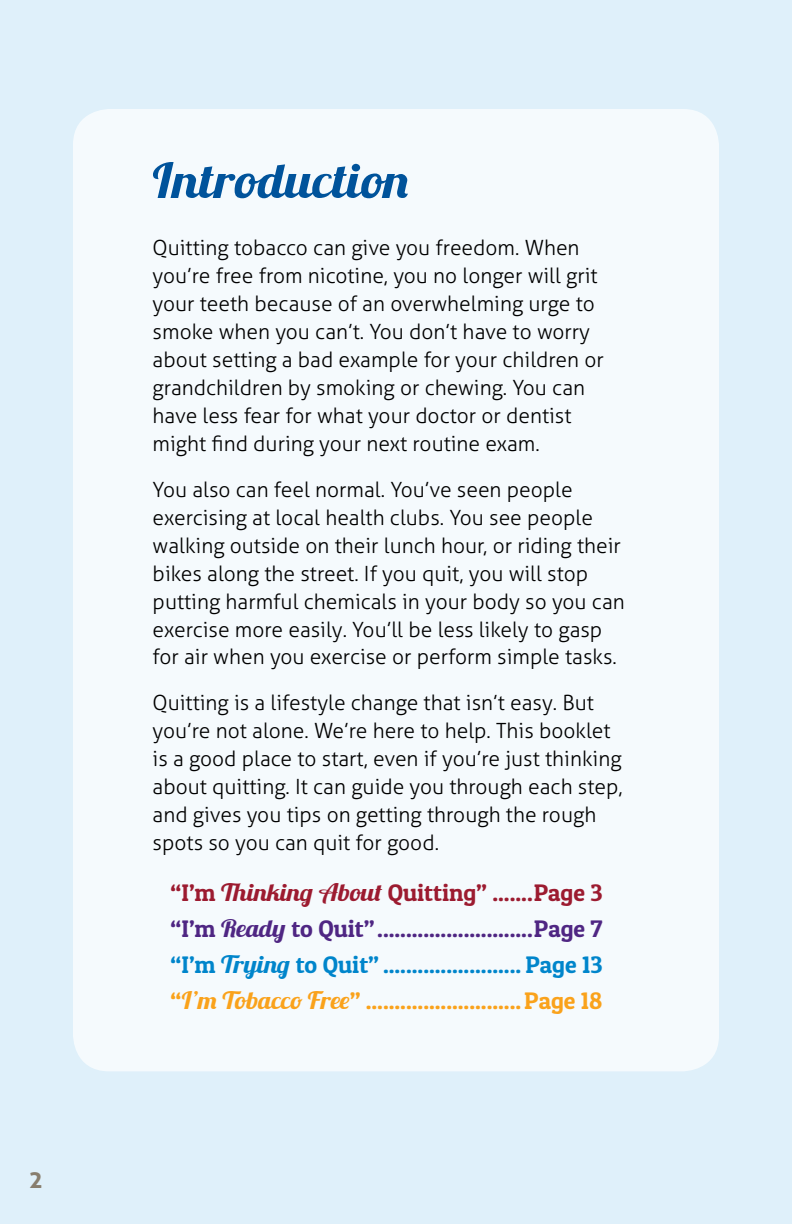
<style>
.page{position:relative;width:792px;height:1224px;background:#dff0fa}
.page>*{position:absolute;margin:0;border:0;box-sizing:border-box;transform-origin:0 0}
.t1{font:48px "Lobster 1.3";color:#00539b;scale:1.1 1}
.t2{font:24px/36px "Patua One";color:#4f2683;text-align:justify}
.t3{font:700 24px "Aller";color:#887e6e}
.t4{font:300 21px/28px "Aller";color:#000}
.s1{color:#9c1b30}
.s2{font-family:"Lobster 1.3";color:#9c1b30}
.s3{font-family:"Lobster 1.3"}
.s4{color:#0085cb}
.s5{font-family:"Lobster 1.3";color:#0085cb}
.s6{color:#faa21b}
.s7{font-family:"Lobster 1.3";color:#faa21b}
</style>
<div class="page">
<div style="left:73px;top:109px;width:646px;height:962px;background:#f5fafd;border-radius:36px"></div>
<p class="t3" style="left:29px;top:1164px;width:16px">2</p>
<h1 class="t1" style="left:153px;top:150px;width:235px">Introduction</h1>
<p class="t4" style="left:153px;top:233px;width:453px">Quitting tobacco can give you freedom. When you’re free from nicotine, you no longer will grit your teeth because of an overwhelming urge to smoke when you can’t. You don’t have to worry about setting a bad example for your children or grandchildren by smoking or chewing. You can have less fear for what your doctor or dentist might find during your next routine exam.</p>
<p class="t4" style="left:153px;top:475px;width:474px">You also can feel normal. You’ve seen people exercising at local health clubs. You see people walking outside on their lunch hour, or riding their bikes along the street. If you quit, you will stop putting harmful chemicals in your body so you can exercise more easily. You’ll be less likely to gasp for air when you exercise or perform simple tasks.</p>
<p class="t4" style="left:153px;top:689px;width:472px">Quitting is a lifestyle change that isn’t easy. But you’re not alone. We’re here to help. This booklet is a good place to start, even if you’re just thinking about quitting. It can guide you through each step, and gives you tips on getting through the rough spots so you can quit for good.</p>
<p class="t2" style="left:171px;top:874px;width:434px"><span class="s1">“I’m</span> <span class="s2">Thinking About</span> <span class="s1">Quitting” .......Page 3 </span>“I’m <span class="s3">Ready</span> to Quit”...........................Page 7 <span class="s4">“I’m</span> <span class="s5">Trying</span> <span class="s4">to Quit” ........................ Page 13 </span><span class="s6">“</span><span class="s7">I’m Tobacco Free</span><span class="s6">” ...........................Page 18</span></p>
</div>
